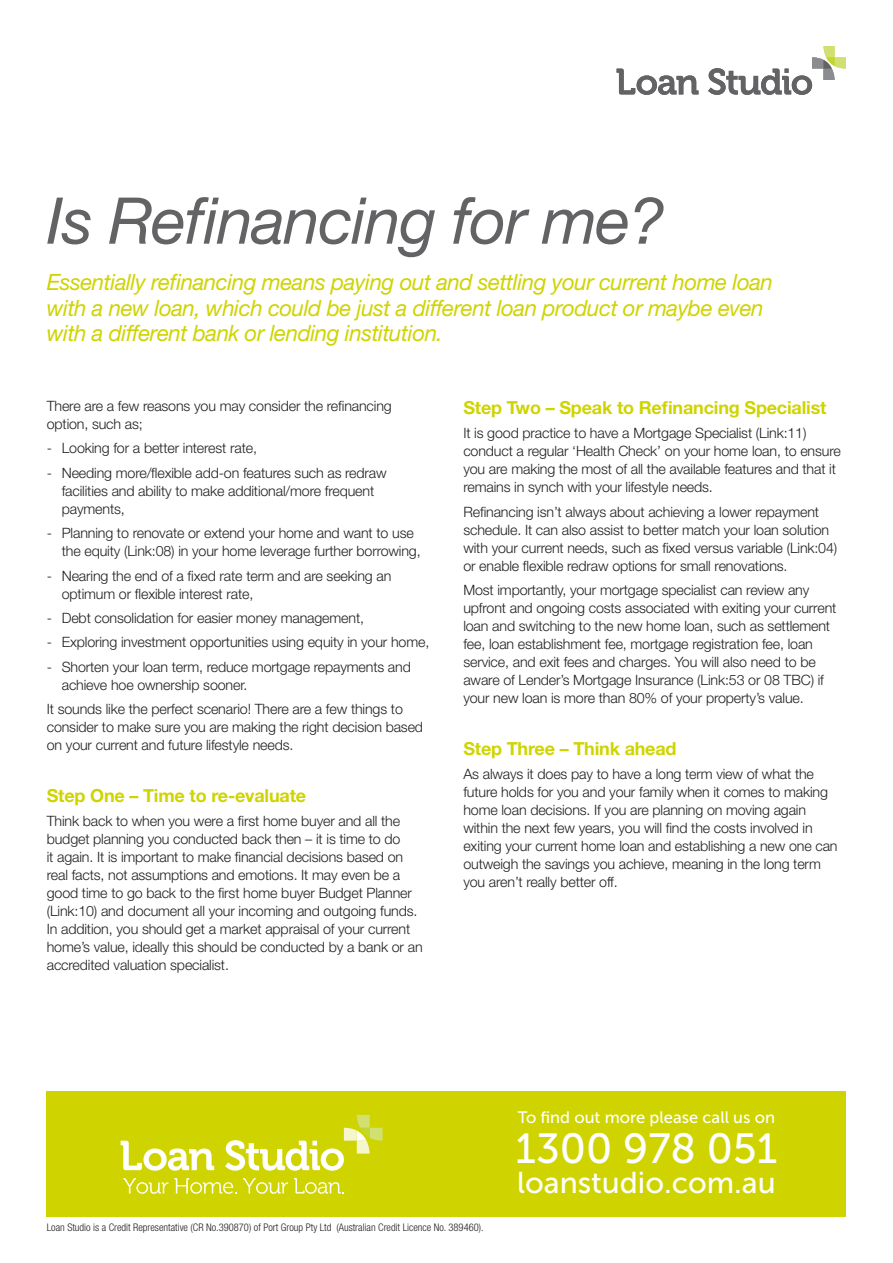
<style>
.page{position:relative;width:893px;height:1263px;background:#fff}
.page>*{position:absolute;margin:0;border:0;box-sizing:border-box;transform-origin:0 0}
.t1{font:italic 64.5px "Helvetica Neue";letter-spacing:-.02em;color:#636366}
.t2{font:42px "Museo Sans 500";color:#fff}
.t3{font:30px "Museo Sans 500";color:#fff}
.t4{font:italic 22.5px/25.5px "Helvetica Neue";letter-spacing:-.02em;color:#cfd400}
.t5{font:700 18px "Helvetica Neue";letter-spacing:-.01em;color:#cfd400}
.t6{font:16.5px "Museo Sans 500";color:#fff}
.t7{font:300 14.25px/18px "Helvetica Neue";letter-spacing:-.01em;color:#231f20}
.t8{font:300 condensed 10.5px "Helvetica Neue";color:#231f20}
</style>
<div class="page">
<svg style="left:617px;top:69px;width:81px;height:26px"></svg>
<svg style="left:708px;top:46px;width:138px;height:49px"></svg>
<div style="left:47px;top:1091px;width:799px;height:125px;background:#cfd400"></div>
<svg style="left:121px;top:1141px;width:93px;height:30px"></svg>
<svg style="left:225px;top:1115px;width:158px;height:56px"></svg>
<svg style="left:123px;top:1178px;width:45px;height:16px"></svg>
<svg style="left:174px;top:1178px;width:63px;height:16px"></svg>
<svg style="left:243px;top:1178px;width:45px;height:16px"></svg>
<svg style="left:294px;top:1178px;width:50px;height:16px"></svg>
<p class="t1" style="left:47px;top:182px;width:620px">Is Refinancing for me?</p>
<p class="t4" style="left:47px;top:269px;width:728px">Essentially refinancing means paying out and settling your current home loan with a new loan, which could be just a different loan product or maybe even with a different bank or lending institution.</p>
<p class="t7" style="left:47px;top:397px;width:347px">There are a few reasons you may consider the refinancing option, such as;</p>
<p class="t7" style="left:47px;top:439px;width:212px">- Looking for a better interest rate,</p>
<p class="t7" style="left:62px;top:463px;width:326px;text-indent:-15px">- Needing more/flexible add-on features such as redraw facilities and ability to make additional/more frequent payments,</p>
<p class="t7" style="left:62px;top:524px;width:360px;text-indent:-15px">- Planning to renovate or extend your home and want to use the equity (Link:08) in your home leverage further borrowing,</p>
<p class="t7" style="left:62px;top:566px;width:331px;text-indent:-15px">- Nearing the end of a fixed rate term and are seeking an optimum or flexible interest rate,</p>
<p class="t7" style="left:47px;top:608px;width:319px">- Debt consolidation for easier money management,</p>
<p class="t7" style="left:47px;top:633px;width:384px">- Exploring investment opportunities using equity in your home,</p>
<p class="t7" style="left:62px;top:657px;width:351px;text-indent:-15px">- Shorten your loan term, reduce mortgage repayments and achieve hoe ownership sooner.</p>
<p class="t7" style="left:47px;top:700px;width:378px">It sounds like the perfect scenario! There are a few things to consider to make sure you are making the right decision based on your current and future lifestyle needs.</p>
<p class="t5" style="left:47px;top:784px;width:261px">Step One – Time to re-evaluate</p>
<p class="t7" style="left:47px;top:812px;width:377px">Think back to when you were a first home buyer and all the budget planning you conducted back then – it is time to do<br>it again. It is important to make financial decisions based on real facts, not assumptions and emotions. It may even be a good time to go back to the first home buyer Budget Planner (Link:10) and document all your incoming and outgoing funds.<br>In addition, you should get a market appraisal of your current home’s value, ideally this should be conducted by a bank or an accredited valuation specialist.</p>
<p class="t5" style="left:463px;top:396px;width:365px">Step Two – Speak to Refinancing Specialist</p>
<p class="t7" style="left:463px;top:424px;width:379px">It is good practice to have a Mortgage Specialist (Link:11) conduct a regular ‘Health Check’ on your home loan, to ensure you are making the most of all the available features and that it remains in synch with your lifestyle needs.</p>
<p class="t7" style="left:463px;top:502px;width:375px">Refinancing isn’t always about achieving a lower repayment schedule. It can also assist to better match your loan solution with your current needs, such as fixed versus variable (Link:04) or enable flexible redraw options for small renovations.</p>
<p class="t7" style="left:463px;top:581px;width:374px">Most importantly, your mortgage specialist can review any upfront and ongoing costs associated with exiting your current loan and switching to the new home loan, such as settlement fee, loan establishment fee, mortgage registration fee, loan service, and exit fees and charges. You will also need to be aware of Lender’s Mortgage Insurance (Link:53 or 08 TBC) if your new loan is more than 80% of your property’s value.</p>
<p class="t5" style="left:463px;top:737px;width:215px">Step Three – Think ahead</p>
<p class="t7" style="left:463px;top:765px;width:376px">As always it does pay to have a long term view of what the future holds for you and your family when it comes to making home loan decisions. If you are planning on moving again within the next few years, you will find the costs involved in exiting your current home loan and establishing a new one can outweigh the savings you achieve, meaning in the long term you aren’t really better off.</p>
<p class="t6" style="left:518px;top:1108px;width:259px">To find out more please call us on</p>
<p class="t2" style="left:515px;top:1126px;width:263px">1300 978 051</p>
<p class="t3" style="left:517px;top:1166px;width:260px">loanstudio.com.au</p>
<p class="t8" style="left:47px;top:1221px;width:438px">Loan Studio is a Credit Representative (CR No.390870) of Port Group Pty Ltd (Australian Credit Licence No. 389460).</p>
</div>
